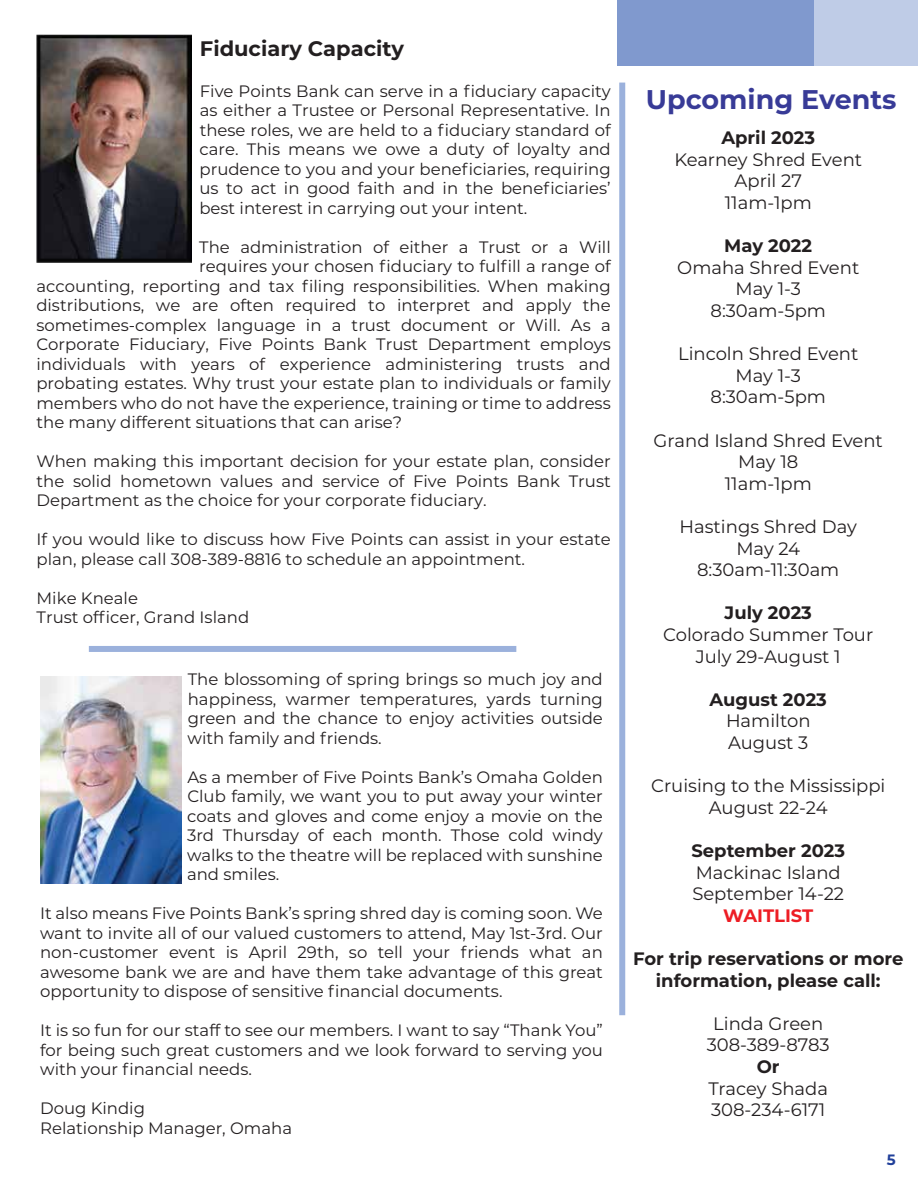
<style>
.page{position:relative;width:918px;height:1188px;background:#fff}
.page>*{position:absolute;margin:0;border:0;box-sizing:border-box;transform-origin:0 0}
.t1{font:700 27px "Montserrat";color:#383b97}
.t2{font:700 21px "Montserrat";color:#231f20}
.t3{font:18px/21.6px "Montserrat";color:#231f20;text-align:center}
.t4{font:700 18px/21.6px "Montserrat";color:#231f20;text-align:center}
.t5{font:700 18px "Montserrat";color:#ed1d24}
.t6{font:16.5px/19.5px "Montserrat";color:#231f20;text-align:justify}
.t7{font:700 15px "Montserrat";color:#21409a}
</style>
<div class="page">
<img style="left:36px;top:35px;width:156px;height:228px">
<div style="left:618px;top:0;width:198px;height:65px;background:#8099ce"></div>
<div style="left:814px;top:0;width:104px;height:65px;background:#bfcce7"></div>
<div style="left:619px;top:83px;width:6px;height:932px;background:#9bb1dc"></div>
<div style="left:89px;top:646px;width:427px;height:6px;background:#9bb1dc"></div>
<img style="left:40px;top:676px;width:142px;height:208px">
<p class="t2" style="left:200px;top:34px;width:206px">Fiduciary Capacity</p>
<p class="t6" style="left:199px;top:81px;width:413px">Five Points Bank can serve in a fiduciary capacity as either a Trustee or Personal Representative. In these roles, we are held to a fiduciary standard of care. This means we owe a duty of loyalty and prudence to you and your beneficiaries, requiring us to act in good faith and in the beneficiaries’ best interest in carrying out your intent.</p>
<p class="t6" style="left:199px;top:237px;width:413px">The administration of either a Trust or a Will</p>
<p class="t6" style="left:199px;top:256px;width:413px">requires your chosen fiduciary to fulfill a range of</p>
<p class="t6" style="left:36px;top:276px;width:576px">accounting, reporting and tax filing responsibilities. When making</p>
<p class="t6" style="left:36px;top:295px;width:576px">distributions, we are often required to interpret and apply the</p>
<p class="t6" style="left:36px;top:315px;width:576px">sometimes-complex language in a trust document or Will. As a</p>
<p class="t6" style="left:36px;top:334px;width:576px">Corporate Fiduciary, Five Points Bank Trust Department employs</p>
<p class="t6" style="left:36px;top:354px;width:576px">individuals with years of experience administering trusts and</p>
<p class="t6" style="left:36px;top:373px;width:576px">probating estates. Why trust your estate plan to individuals or family</p>
<p class="t6" style="left:36px;top:393px;width:576px">members who do not have the experience, training or time to address</p>
<p class="t6" style="left:36px;top:412px;width:367px">the many different situations that can arise?</p>
<p class="t6" style="left:36px;top:451px;width:576px">When making this important decision for your estate plan, consider the solid hometown values and service of Five Points Bank Trust Department as the choice for your corporate fiduciary.</p>
<p class="t6" style="left:37px;top:529px;width:576px">If you would like to discuss how Five Points can assist in your estate plan, please call 308-389-8816 to schedule an appointment.</p>
<p class="t6" style="left:37px;top:588px;width:214px">Mike Kneale<br>Trust officer, Grand Island</p>
<p class="t6" style="left:188px;top:669px;width:417px">The blossoming of spring brings so much joy and happiness, warmer temperatures, yards turning green and the chance to enjoy activities outside with family and friends.</p>
<p class="t6" style="left:187px;top:766px;width:417px">As a member of Five Points Bank’s Omaha Golden Club family, we want you to put away your winter coats and gloves and come enjoy a movie on the 3rd Thursday of each month. Those cold windy walks to the theatre will be replaced with sunshine and smiles.</p>
<p class="t6" style="left:40px;top:903px;width:564px">It also means Five Points Bank’s spring shred day is coming soon. We want to invite all of our valued customers to attend, May 1st-3rd. Our non-customer event is April 29th, so tell your friends what an awesome bank we are and have them take advantage of this great opportunity to dispose of sensitive financial documents.</p>
<p class="t6" style="left:40px;top:1020px;width:564px">It is so fun for our staff to see our members. I want to say “Thank You” for being such great customers and we look forward to serving you with your financial needs.</p>
<p class="t6" style="left:40px;top:1098px;width:253px">Doug Kindig<br>Relationship Manager, Omaha</p>
<h1 class="t1" style="left:646px;top:80px;width:252px">Upcoming Events</h1>
<p class="t4" style="left:721px;top:126px;width:95px">April 2023</p>
<p class="t3" style="left:674px;top:148px;width:189px">Kearney Shred Event<br>April 27<br>11am-1pm</p>
<p class="t4" style="left:724px;top:234px;width:89px">May 2022</p>
<p class="t3" style="left:677px;top:256px;width:184px">Omaha Shred Event<br>May 1-3<br>8:30am-5pm</p>
<p class="t3" style="left:678px;top:342px;width:182px">Lincoln Shred Event<br>May 1-3<br>8:30am-5pm</p>
<p class="t3" style="left:654px;top:429px;width:231px">Grand Island Shred Event<br>May 18<br>11am-1pm</p>
<p class="t3" style="left:680px;top:515px;width:179px">Hastings Shred Day<br>May 24<br>8:30am-11:30am</p>
<p class="t4" style="left:725px;top:601px;width:89px">July 2023</p>
<p class="t3" style="left:663px;top:623px;width:212px">Colorado Summer Tour<br>July 29-August 1</p>
<p class="t4" style="left:710px;top:688px;width:119px">August 2023</p>
<p class="t3" style="left:726px;top:710px;width:86px;text-align:left">Hamilton<br>August 3</p>
<p class="t3" style="left:651px;top:774px;width:236px">Cruising to the Mississippi<br>August 22-24</p>
<p class="t4" style="left:691px;top:839px;width:155px">September 2023</p>
<p class="t3" style="left:692px;top:861px;width:153px;text-align:left">Mackinac Island<br>September 14-22</p>
<p class="t5" style="left:723px;top:902px;width:92px">WAITLIST</p>
<p class="t4" style="left:633px;top:947px;width:272px">For trip reservations or more information, please call:</p>
<p class="t3" style="left:707px;top:1012px;width:125px">Linda Green<br>308-389-8783</p>
<p class="t4" style="left:757px;top:1055px;width:24px">Or</p>
<p class="t3" style="left:708px;top:1077px;width:121px;text-align:left">Tracey Shada<br>308-234-6171</p>
<p class="t7" style="left:887px;top:1149px;width:10px">5</p>
</div>
